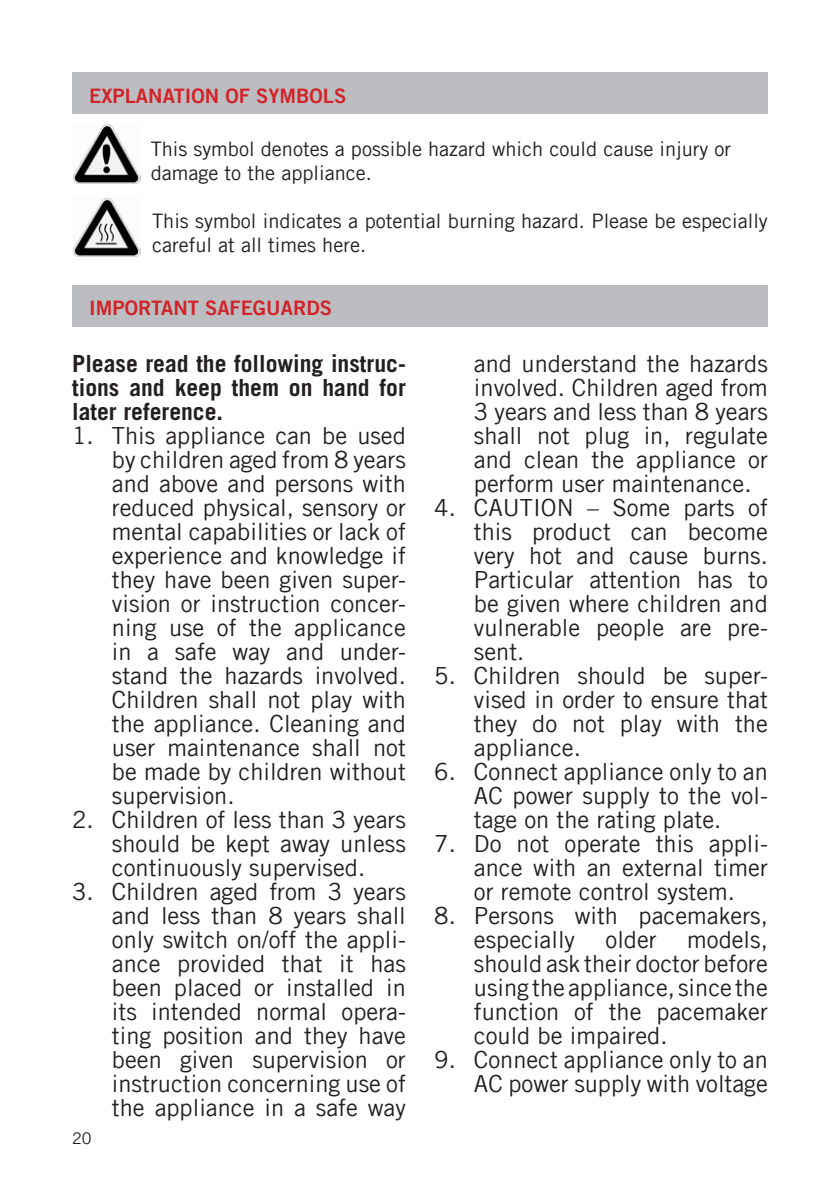
<style>
.page{position:relative;width:840px;height:1191px;background:#fff}
.page>*{position:absolute;margin:0;border:0;box-sizing:border-box;transform-origin:0 0}
.t1{font:23.6px/24px "Trade Gothic LT Com";color:#231f20;text-align:justify}
.t2{font:700 23.6px/24px "Trade Gothic LT Com";color:#231f20;text-align:justify}
.t3{font:20px/24px "Trade Gothic LT Com";color:#231f20}
.t4{font:20px "Trade Gothic LT Com Bd 2";color:#d1232a}
.t5{font:16px "Trade Gothic LT Com";color:#231f20}
</style>
<div class="page">
<div style="left:72px;top:285px;width:695px;height:41px;background:#bcbdc0"></div>
<div style="left:72px;top:72px;width:695px;height:42px;background:#bcbdc0"></div>
<img style="left:73px;top:124px;width:67px;height:59px">
<img style="left:73px;top:198px;width:67px;height:59px">
<p class="t4" style="left:89px;top:83px;width:258px">EXPLANATION OF SYMBOLS</p>
<p class="t3" style="left:151px;top:137px;width:581px">This symbol denotes a possible hazard which could cause injury or damage to the appliance.</p>
<p class="t3" style="left:152px;top:209px;width:617px">This symbol indicates a potential burning hazard. Please be especially careful at all times here.</p>
<p class="t4" style="left:89px;top:296px;width:244px">IMPORTANT SAFEGUARDS</p>
<p class="t2" style="left:72px;top:351px;width:335px">Please read the following instruc&shy;tions and keep them on hand for later reference.</p>
<p class="t1" style="left:112px;top:423px;width:295px;text-indent:-40px">1. This appliance can be used by children aged from 8 years and above and persons with reduced physical, sensory or mental capabilities or lack of experience and knowledge if they have been given super&shy;vision or instruction concer&shy;ning use of the applicance in a safe way and under&shy;stand the hazards involved.<br>Children shall not play with the appliance. Cleaning and user maintenance shall not be made by children without supervision.</p>
<p class="t1" style="left:112px;top:807px;width:295px;text-indent:-40px">2. Children of less than 3 years should be kept away unless continuously supervised.</p>
<p class="t1" style="left:112px;top:879px;width:295px;text-indent:-40px">3. Children aged from 3 years and less than 8 years shall only switch on/off the appli&shy;ance provided that it has been placed or installed in its intended normal opera&shy;ting position and they have been given supervision or instruction concerning use of the appliance in a safe way</p>
<p class="t5" style="left:72px;top:1128px;width:21px">20</p>
<p class="t1" style="left:473px;top:351px;width:295px">and understand the hazards involved. Children aged from 3 years and less than 8 years shall not plug in, regulate and clean the appliance or perform user maintenance.</p>
<p class="t1" style="left:473px;top:495px;width:295px;text-indent:-40px">4. CAUTION – Some parts of this product can become very hot and cause burns.<br>Particular attention has to be given where children and vulnerable people are pre&shy;sent.</p>
<p class="t1" style="left:473px;top:663px;width:295px;text-indent:-40px">5. Children should be super&shy;vised in order to ensure that they do not play with the appliance.</p>
<p class="t1" style="left:473px;top:759px;width:295px;text-indent:-40px">6. Connect appliance only to an AC power supply to the vol&shy;tage on the rating plate.</p>
<p class="t1" style="left:473px;top:831px;width:295px;text-indent:-40px">7. Do not operate this appli&shy;ance with an external timer or remote control system.</p>
<p class="t1" style="left:473px;top:903px;width:295px;text-indent:-40px">8. Persons with pacemakers, especially</p>
<p class="t1" style="left:473px;top:927px;width:295px;text-indent:213px">models, should ask their doctor before using the appliance, since the function of the pacemaker could be impaired.</p>
<p class="t1" style="left:434px;top:1047px;width:335px;text-align:right">9. Connect appliance only to an<br>AC power supply with voltage</p>
<p class="t1" style="left:605px;top:927px;width:53px">older</p>
</div>
